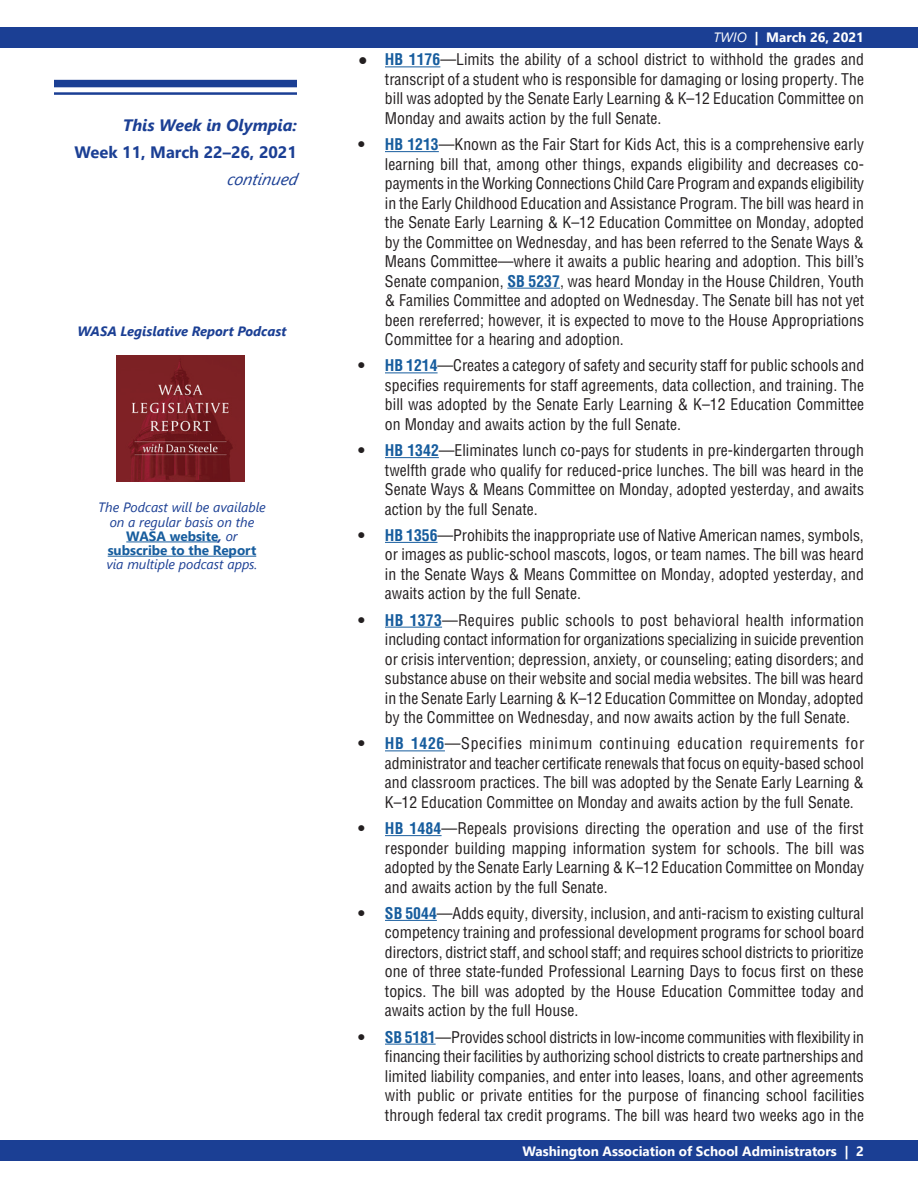
<style>
.page{position:relative;width:918px;height:1188px;background:#fff}
.page>*{position:absolute;margin:0;border:0;box-sizing:border-box;transform-origin:0 0}
.t1{font:700 16.5px "Segoe UI";color:#1b3f94}
.t2{font:italic 700 16.5px "Segoe UI";color:#1b3f94}
.t3{font:italic 16.5px "Segoe UI";color:#1b3f94}
.t4{font:condensed 15.75px/19.5px "Helvetica LT Pro";color:#231f20;text-align:justify}
.t5{font:italic 13.5px/14.2px "Segoe UI";color:#1b3f94;text-align:center}
.t6{font:700 13.5px "Segoe UI";color:#fff}
.t7{font:italic 700 13.5px "Segoe UI";color:#1b3f94}
.s1{font-weight:700;font-style:normal;color:#175d9e}
.s2{font-weight:700}
.s3{font-weight:400;font-style:italic}
.s4{font-family:"Calibri";font-weight:700;font-stretch:normal}
.s5{font-weight:700;color:#175d9e}
</style>
<div class="page">
<div style="left:0;top:1141px;width:918px;height:20px;background:#1b3f94"></div>
<div style="left:0;top:27px;width:918px;height:20px;background:#1b3f94"></div>
<hr style="left:385px;top:66px;width:55px;height:1px;background:#175d9e">
<hr style="left:385px;top:151px;width:54px;height:1px;background:#175d9e">
<hr style="left:507px;top:288px;width:53px;height:1px;background:#175d9e">
<hr style="left:385px;top:372px;width:53px;height:1px;background:#175d9e">
<hr style="left:385px;top:457px;width:54px;height:1px;background:#175d9e">
<hr style="left:385px;top:542px;width:53px;height:1px;background:#175d9e">
<hr style="left:385px;top:627px;width:57px;height:1px;background:#175d9e">
<hr style="left:385px;top:750px;width:60px;height:1px;background:#175d9e">
<hr style="left:385px;top:835px;width:57px;height:1px;background:#175d9e">
<hr style="left:385px;top:920px;width:52px;height:1px;background:#175d9e">
<hr style="left:385px;top:1044px;width:51px;height:1px;background:#175d9e">
<div style="left:54px;top:80px;width:243px;height:7px;background:#1b3f94"></div>
<hr style="left:54px;top:92px;width:243px;height:3px;background:#1b3f94">
<hr style="left:126px;top:542px;width:92px;height:1px;background:#175d9e">
<hr style="left:108px;top:556px;width:148px;height:1px;background:#175d9e">
<img style="left:116px;top:355px;width:129px;height:126px">
<p class="t2" style="left:123px;top:109px;width:176px">This Week in Olympia:</p>
<p class="t1" style="left:74px;top:136px;width:224px">Week 11, March 22–26, 2021</p>
<p class="t3" style="left:227px;top:163px;width:76px">continued</p>
<p class="t7" style="left:78px;top:318px;width:210px">WASA Legislative Report Podcast</p>
<p class="t5" style="left:98px;top:498px;width:169px">The Podcast will be available on a regular basis on the<br><span class="s1">WASA website</span><span class="s2">,</span> or <span class="s1">subscribe to the Report</span></p>
<p class="t5" style="left:106px;top:555px;width:153px">via multiple podcast apps.</p>
<p class="t6" style="left:713px;top:25px;width:152px"><span class="s3">TWIO</span> | March 26, 2021</p>
<p class="t4" style="left:385px;top:50px;width:481px;text-indent:-27px"><span class="s4">●</span> <span class="s5">HB 1176</span>—Limits the ability of a school district to withhold the grades and transcript of a student who is responsible for damaging or losing property. The bill was adopted by the Senate Early Learning &amp; K–12 Education Committee on Monday and awaits action by the full Senate.</p>
<p class="t4" style="left:385px;top:134px;width:481px;text-indent:-27px"><span class="s2">•</span> <span class="s5">HB 1213</span>—Known as the Fair Start for Kids Act, this is a comprehensive early learning bill that, among other things, expands eligibility and decreases co&shy;payments in the Working Connections Child Care Program and expands eligibility in the Early Childhood Education and Assistance Program. The bill was heard in the Senate Early Learning &amp; K–12 Education Committee on Monday, adopted by the Committee on Wednesday, and has been referred to the Senate Ways &amp; Means Committee—where it awaits a public hearing and adoption. This bill’s Senate companion, <span class="s5">SB 5237</span>, was heard Monday in the House Children, Youth &amp; Families Committee and adopted on Wednesday. The Senate bill has not yet been rereferred; however, it is expected to move to the House Appropriations Committee for a hearing and adoption.</p>
<p class="t4" style="left:385px;top:356px;width:481px;text-indent:-27px"><span class="s2">•</span> <span class="s5">HB 1214</span>—Creates a category of safety and security staff for public schools and specifies requirements for staff agreements, data collection, and training. The bill was adopted by the Senate Early Learning &amp; K–12 Education Committee on Monday and awaits action by the full Senate.</p>
<p class="t4" style="left:385px;top:440px;width:481px;text-indent:-27px"><span class="s2">•</span> <span class="s5">HB 1342</span>—Eliminates lunch co-pays for students in pre-kindergarten through twelfth grade who qualify for reduced-price lunches. The bill was heard in the Senate Ways &amp; Means Committee on Monday, adopted yesterday, and awaits action by the full Senate.</p>
<p class="t4" style="left:385px;top:525px;width:481px;text-indent:-27px"><span class="s2">•</span> <span class="s5">HB 1356</span>—Prohibits the inappropriate use of Native American names, symbols, or images as public-school mascots, logos, or team names. The bill was heard in the Senate Ways &amp; Means Committee on Monday, adopted yesterday, and awaits action by the full Senate.</p>
<p class="t4" style="left:385px;top:610px;width:481px;text-indent:-27px"><span class="s2">•</span> <span class="s5">HB 1373</span>—Requires public schools to post behavioral health information including contact information for organizations specializing in suicide prevention or crisis intervention; depression, anxiety, or counseling; eating disorders; and substance abuse on their website and social media websites. The bill was heard in the Senate Early Learning &amp; K–12 Education Committee on Monday, adopted by the Committee on Wednesday, and now awaits action by the full Senate.</p>
<p class="t4" style="left:385px;top:734px;width:481px;text-indent:-27px"><span class="s2">•</span> <span class="s5">HB 1426</span>—Specifies minimum continuing education requirements for administrator and teacher certificate renewals that focus on equity-based school and classroom practices. The bill was adopted by the Senate Early Learning &amp; K–12 Education Committee on Monday and awaits action by the full Senate.</p>
<p class="t4" style="left:385px;top:818px;width:481px;text-indent:-27px"><span class="s2">•</span> <span class="s5">HB 1484</span>—Repeals provisions directing the operation and use of the first responder building mapping information system for schools. The bill was adopted by the Senate Early Learning &amp; K–12 Education Committee on Monday and awaits action by the full Senate.</p>
<p class="t4" style="left:385px;top:903px;width:481px;text-indent:-27px"><span class="s2">•</span> <span class="s5">SB 5044</span>—Adds equity, diversity, inclusion, and anti-racism to existing cultural competency training and professional development programs for school board directors, district staff, and school staff; and requires school districts to prioritize one of three state-funded Professional Learning Days to focus first on these topics. The bill was adopted by the House Education Committee today and awaits action by the full House.</p>
<p class="t4" style="left:385px;top:1027px;width:481px;text-indent:-27px"><span class="s2">•</span> <span class="s5">SB 5181</span>—Provides school districts in low-income communities with flexibility in financing their facilities by authorizing school districts to create partnerships and limited liability companies, and enter into leases, loans, and other agreements with public or private entities for the purpose of financing school facilities through federal tax credit programs. The bill was heard two weeks ago in the</p>
<p class="t6" style="left:523px;top:1138px;width:343px">Washington Association of School Administrators | 2</p>
</div>
